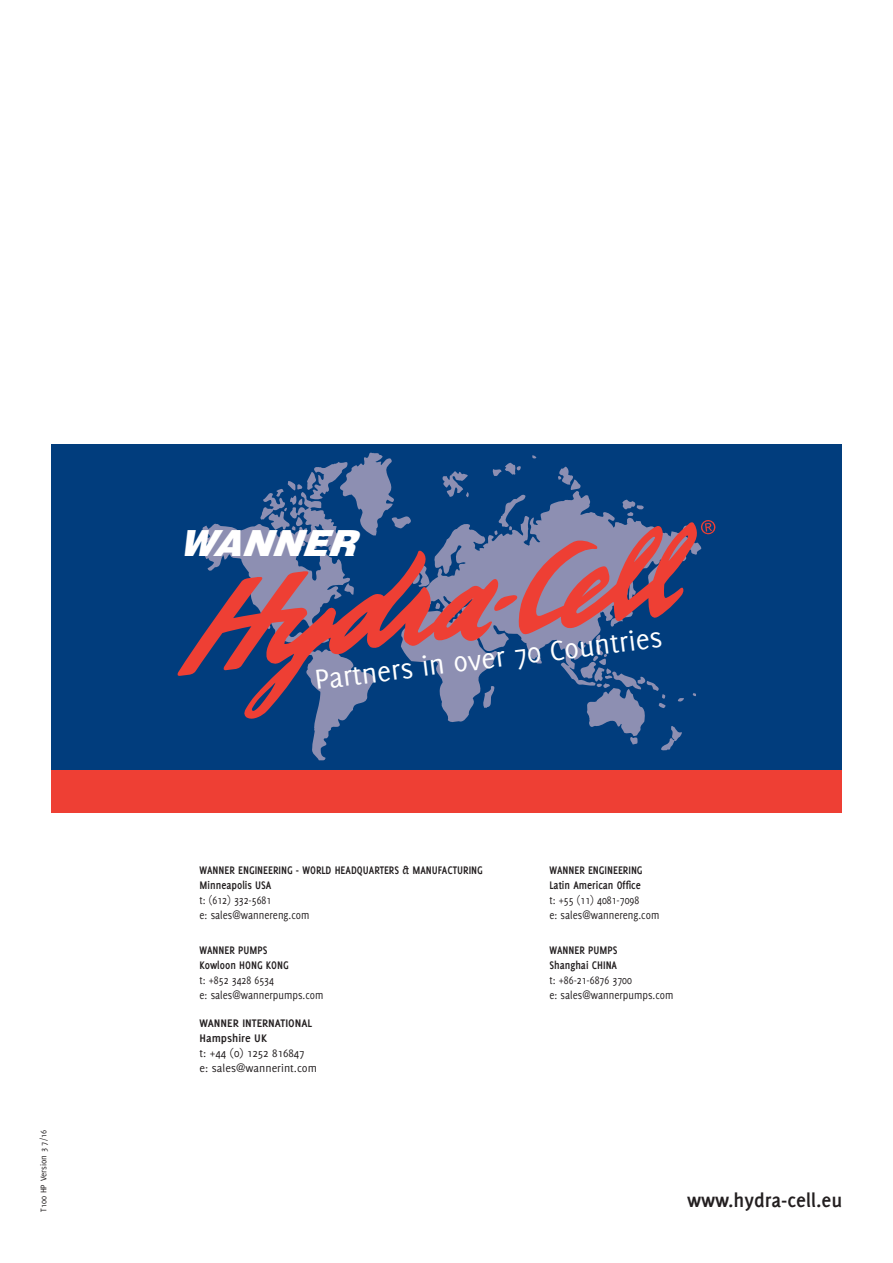
<style>
.page{position:relative;width:893px;height:1263px;background:#fff}
.page>*{position:absolute;margin:0;border:0;box-sizing:border-box;transform-origin:0 0}
.t1{font:italic 900 36px "Helvetica";color:#fff}
.t2{font:30px "Delicious";color:#fff}
.t3{font:700 21px "Delicious";color:#231f20}
.t4{font:12px "Delicious";color:#231f20;scale:.9 1}
.t5{font:700 12px "Delicious";color:#231f20;scale:.9 1}
.t6{font:12px "Delicious";color:#231f20}
.t7{font:700 12px "Delicious";color:#231f20}
.t8{font:9px "Delicious";color:#231f20}
</style>
<div class="page">
<div style="left:51px;top:444px;width:791px;height:368px;background:#013d7d"></div>
<svg style="left:442px;top:471px;width:26px;height:18px"></svg>
<svg style="left:276px;top:452px;width:125px;height:84px"></svg>
<svg style="left:401px;top:489px;width:80px;height:233px"></svg>
<svg style="left:201px;top:492px;width:174px;height:269px"></svg>
<div style="left:51px;top:770px;width:791px;height:42px;background:#ee3f34"></div>
<svg style="left:177px;top:550px;width:304px;height:169px"></svg>
<svg style="left:481px;top:455px;width:235px;height:296px"></svg>
<p class="t8" style="left:39px;top:1212px;width:83px;rotate:-90deg">T100 HP Version 3 7/16</p>
<p class="t1" style="left:178px;top:519px;width:194px">WANNER</p>
<p class="t2" style="left:313px;top:663px;width:351px;rotate:-7deg">Partners in over 70 Countries</p>
<p class="t5" style="left:200px;top:863px;width:316px">WANNER ENGINEERING - WORLD HEADQUARTERS &amp; MANUFACTURING</p>
<p class="t5" style="left:200px;top:878px;width:81px">Minneapolis USA</p>
<p class="t4" style="left:200px;top:893px;width:81px">t: (612) 332-5681</p>
<p class="t4" style="left:200px;top:908px;width:124px">e: sales@wannereng.com</p>
<p class="t5" style="left:200px;top:943px;width:77px">WANNER PUMPS</p>
<p class="t5" style="left:200px;top:958px;width:100px">Kowloon HONG KONG</p>
<p class="t4" style="left:200px;top:973px;width:84px">t: +852 3428 6534</p>
<p class="t4" style="left:200px;top:988px;width:139px">e: sales@wannerpumps.com</p>
<p class="t7" style="left:200px;top:1016px;width:114px">WANNER INTERNATIONAL</p>
<p class="t7" style="left:200px;top:1031px;width:69px">Hampshire UK</p>
<p class="t6" style="left:200px;top:1046px;width:107px">t: +44 (0) 1252 816847</p>
<p class="t6" style="left:200px;top:1061px;width:119px">e: sales@wannerint.com</p>
<p class="t5" style="left:549px;top:863px;width:105px">WANNER ENGINEERING</p>
<p class="t5" style="left:549px;top:878px;width:103px">Latin American Office</p>
<p class="t4" style="left:549px;top:893px;width:101px">t: +55 (11) 4081-7098</p>
<p class="t4" style="left:549px;top:908px;width:124px">e: sales@wannereng.com</p>
<p class="t5" style="left:549px;top:943px;width:77px">WANNER PUMPS</p>
<p class="t5" style="left:549px;top:958px;width:77px">Shanghai CHINA</p>
<p class="t4" style="left:549px;top:973px;width:93px">t: +86-21-6876 3700</p>
<p class="t4" style="left:549px;top:988px;width:139px">e: sales@wannerpumps.com</p>
<p class="t3" style="left:687px;top:1188px;width:157px">www.hydra-cell.eu</p>
</div>
